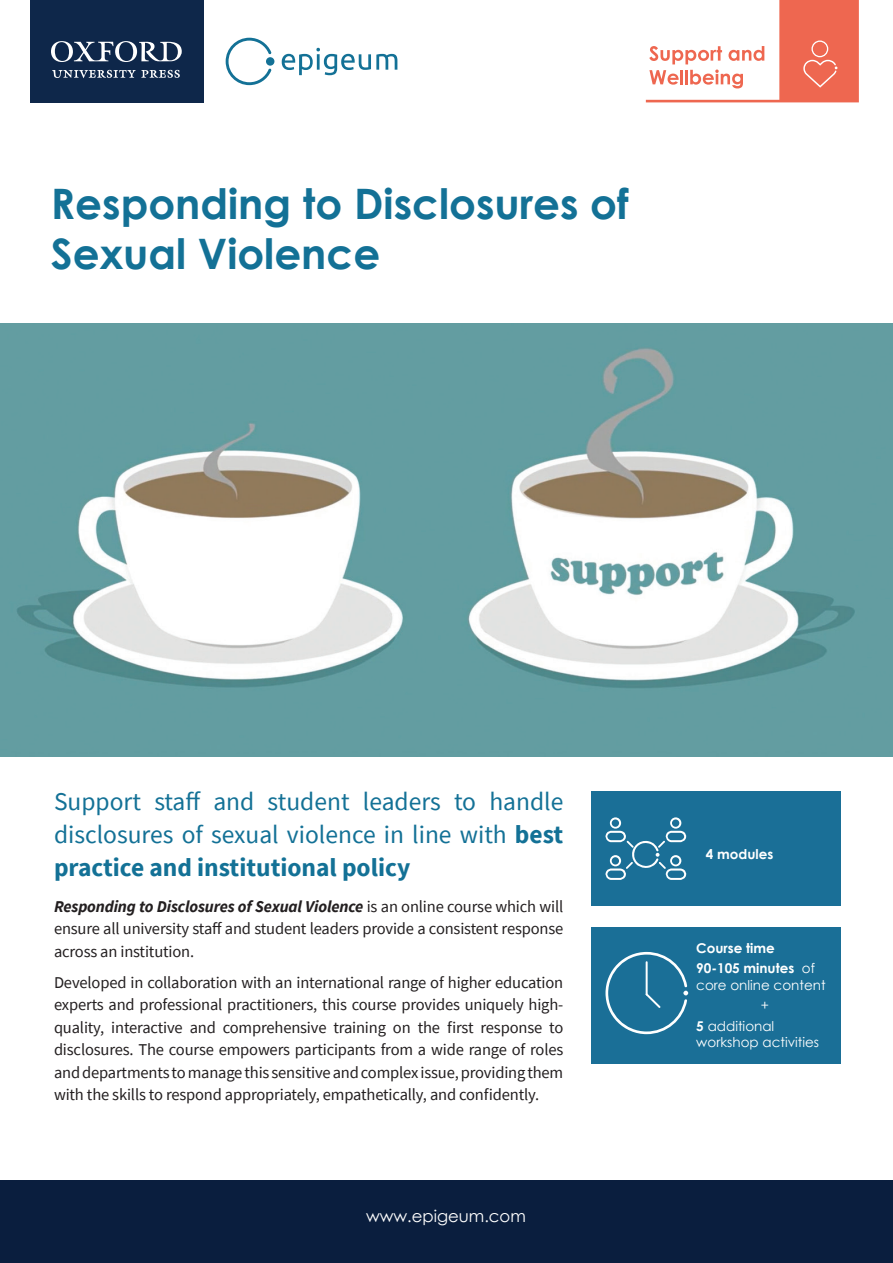
<style>
.page{position:relative;width:893px;height:1263px;background:#fff}
.page>*{position:absolute;margin:0;border:0;box-sizing:border-box;transform-origin:0 0}
.t1{font:700 42px/50.4px "Century Gothic";color:#137196}
.t2{font:25.5px/33px "Source Sans Pro";color:#137196;text-align:justify}
.t3{font:16.5px/22.5px "Source Sans Pro";letter-spacing:-.01em;color:#231f20;text-align:justify}
.t4{font:16.5px "Century Gothic";color:#fff}
.t5{font:13.5px "Century Gothic";color:#fff}
.t6{font:700 13.5px/20.4px "Century Gothic";color:#fff}
.s1{font-weight:700}
.s2{font-weight:700;font-style:italic}
.s3{font-weight:400}
</style>
<div class="page">
<svg style="left:646px;top:0;width:213px;height:102px"></svg>
<div style="left:591px;top:791px;width:250px;height:115px;background:#1a6f97"></div>
<img style="left:0;top:323px;width:893px;height:434px">
<div style="left:266px;top:57px;width:8px;height:9px;background:#137196;border-radius:50%"></div>
<svg style="left:226px;top:38px;width:45px;height:47px"></svg>
<svg style="left:282px;top:48px;width:115px;height:27px"></svg>
<div style="left:30px;top:0;width:173px;height:102px;background:#0e274a"></div>
<svg style="left:51px;top:41px;width:131px;height:37px"></svg>
<div style="left:0;top:1180px;width:893px;height:83px;background:#0a1e3e"></div>
<svg style="left:605px;top:817px;width:81px;height:63px"></svg>
<div style="left:591px;top:927px;width:250px;height:137px;background:#1a6f97"></div>
<svg style="left:605px;top:952px;width:83px;height:82px"></svg>
<h1 class="t1" style="left:51px;top:177px;width:579px">Responding to Disclosures of<br>Sexual Violence</h1>
<h2 class="t2" style="left:54px;top:785px;width:511px">Support staff and student leaders to handle disclosures of sexual violence in line with <span class="s1">best practice and institutional policy</span></h2>
<p class="t3" style="left:54px;top:895px;width:511px"><span class="s2">Responding to Disclosures of Sexual Violence</span> is an online course which will ensure all university staff and student leaders provide a consistent response across an institution.</p>
<p class="t3" style="left:54px;top:971px;width:511px">Developed in collaboration with an international range of higher education experts and professional practitioners, this course provides uniquely high&shy;quality, interactive and comprehensive training on the first response to disclosures. The course empowers participants from a wide range of roles and departments to manage this sensitive and complex issue, providing them with the skills to respond appropriately, empathetically, and confidently.</p>
<p class="t4" style="left:366px;top:1206px;width:161px">www.epigeum.com</p>
<p class="t6" style="left:706px;top:843px;width:69px">4 modules</p>
<p class="t6" style="left:696px;top:937px;width:120px">Course time<br>90-105 minutes <span class="s3">of</span></p>
<p class="t5" style="left:696px;top:976px;width:131px">core online content</p>
<p class="t5" style="left:761px;top:997px;width:10px">+</p>
<p class="t5" style="left:696px;top:1017px;width:80px"><span class="s1">5</span> additional</p>
<p class="t5" style="left:696px;top:1034px;width:124px">workshop activities</p>
</div>
